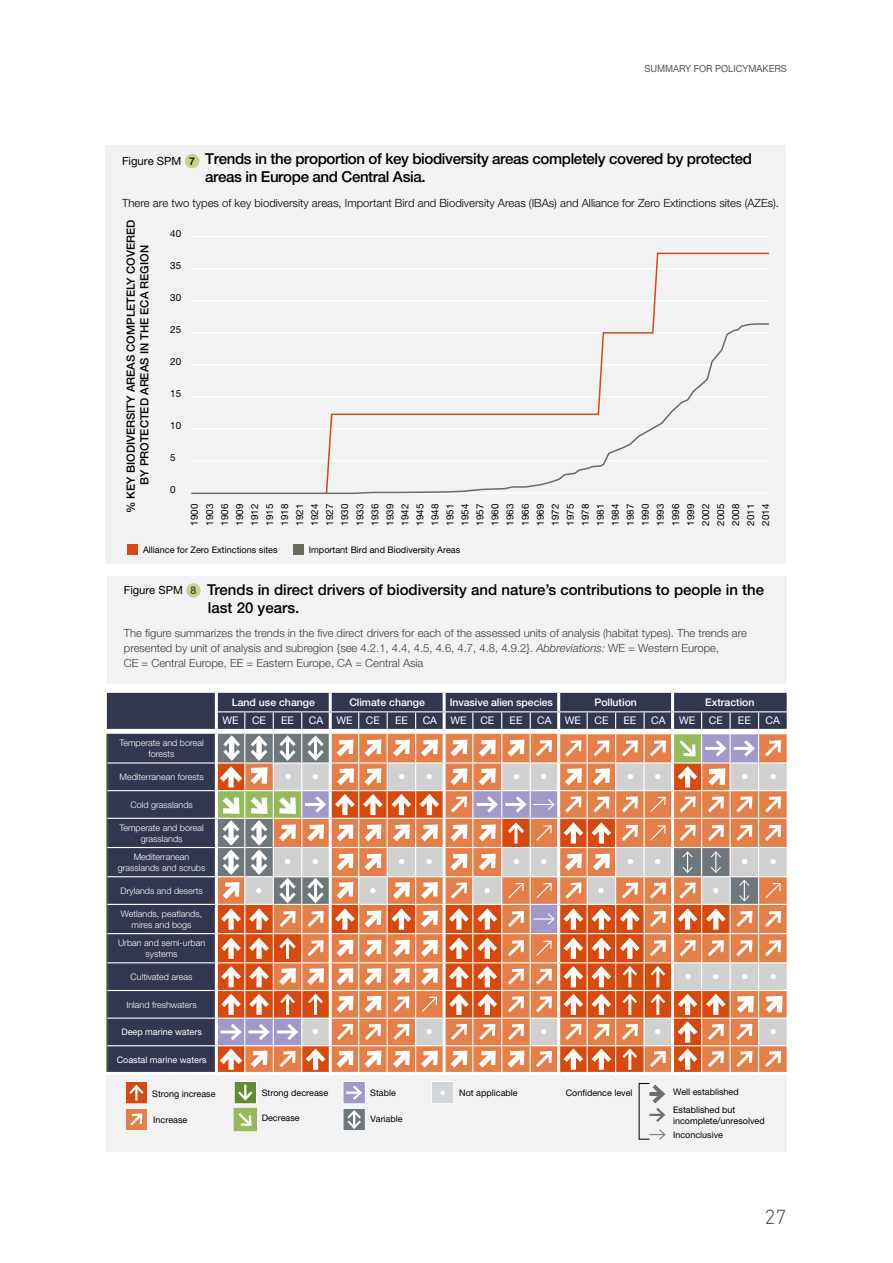
<style>
.page{position:relative;width:893px;height:1263px;background:#fff}
.page>*{position:absolute;margin:0;border:0;box-sizing:border-box;transform-origin:0 0}
.t1{font:300 21px "DIN Next LT Pro";color:#575756}
.t2{font:500 15.15px/18.1px "Helvetica Neue LT Pro";letter-spacing:-.025em;color:#000}
.t3{font:500 15px/18px "Helvetica Neue LT Pro";color:#000}
.t4{font:700 15px "Helvetica Neue LT Std";color:#fff}
.t5{font:300 11.25px/15px "Helvetica Neue LT Std";color:#3c3c3b}
.t6{font:300 11.25px "Helvetica Neue LT Pro";color:#000}
.t7{font:500 11.25px/13.6px "Helvetica Neue LT Pro";color:#000;text-align:center}
.t8{font:500 10.5px "Helvetica Neue LT Pro";color:#fff}
.t9{font:10.5px "Helvetica Neue LT Pro";color:#fff}
.t10{font:9.75px/15px "Helvetica Neue LT Pro";color:#000;text-align:justify}
.t11{font:9.75px "Helvetica Neue LT Std";color:#575756;scale:.95 1}
.t12{font:300 9px/10.8px "Helvetica Neue LT Std";color:#fff;text-align:center}
.t13{font:9px/17.2px "Helvetica Neue LT Pro";color:#000}
.t14{font:9px "Helvetica Neue LT Std";color:#fff}
.s1{font-weight:400;font-size:11.25px}
.s2{font-size:10.5px}
.s3{font-size:10.5px;color:#3c3c3b}
.s4{font-style:italic}
</style>
<div class="page">
<div style="left:106px;top:145px;width:680px;height:418px;background:#f2f2f2"></div>
<hr style="left:191px;top:300px;width:578px;height:1px;background:#fff">
<hr style="left:191px;top:268px;width:578px;height:1px;background:#fff">
<hr style="left:191px;top:236px;width:578px;height:1px;background:#fff">
<div style="left:127px;top:544px;width:11px;height:11px;background:#d7490c"></div>
<div style="left:293px;top:544px;width:11px;height:11px;background:#676c5f"></div>
<svg style="left:652px;top:252px;width:117px;height:70px"></svg>
<svg style="left:191px;top:322px;width:578px;height:173px"></svg>
<div style="left:185px;top:154px;width:14px;height:14px;background:#c0d786;border-radius:50%"></div>
<div style="left:106px;top:1075px;width:681px;height:77px;background:#f2f2f2"></div>
<div style="left:107px;top:576px;width:680px;height:108px;background:#f2f2f2"></div>
<div style="left:186px;top:583px;width:15px;height:15px;background:#c0d786;border-radius:50%"></div>
<svg style="left:106px;top:693px;width:681px;height:380px;background:#b88b7b"></svg>
<svg style="left:648px;top:1084px;width:18px;height:56px"></svg>
<div style="left:343px;top:1108px;width:23px;height:23px;background:#6e777c;border:1px solid #fff"></div>
<svg style="left:345px;top:1108px;width:18px;height:22px"></svg>
<div style="left:125px;top:1081px;width:23px;height:23px;background:#d7490c;border:1px solid #fff"></div>
<hr style="left:135px;top:1086px;width:3px;height:14px;background:#fff">
<svg style="left:129px;top:1084px;width:15px;height:12px"></svg>
<div style="left:125px;top:1108px;width:23px;height:23px;background:#e47f49;border:1px solid #fff"></div>
<svg style="left:130px;top:1113px;width:13px;height:13px"></svg>
<div style="left:234px;top:1108px;width:23px;height:23px;background:#95ba5b"></div>
<svg style="left:238px;top:1113px;width:14px;height:13px"></svg>
<div style="left:234px;top:1081px;width:23px;height:23px;background:#628b34;border:1px solid #fff"></div>
<svg style="left:238px;top:1085px;width:15px;height:16px"></svg>
<div style="left:343px;top:1081px;width:23px;height:23px;background:#a298ca;border:1px solid #fff"></div>
<hr style="left:346px;top:1091px;width:14px;height:3px;background:#fff">
<svg style="left:350px;top:1085px;width:12px;height:15px"></svg>
<div style="left:431px;top:1081px;width:23px;height:23px;background:#d1d6da;border:1px solid #fff"></div>
<svg style="left:440px;top:1090px;width:5px;height:5px"></svg>
<p class="t11" style="left:644px;top:63px;width:151px">SUMMARY FOR POLICYMAKERS</p>
<h2 class="t2" style="left:205px;top:149px;width:548px;text-indent:-83px"><span class="s1">Figure SPM</span> <span class="s2">7</span> Trends in the proportion of key biodiversity areas completely covered by protected areas in Europe and Central Asia.</h2>
<p class="t6" style="left:122px;top:196px;width:658px">There are two types of key biodiversity areas, Important Bird and Biodiversity Areas (IBAs) and Alliance for Zero Extinctions sites (AZEs).</p>
<p class="t7" style="left:124px;top:513px;width:294px;rotate:-90deg">% KEY BIODIVERSITY AREAS COMPLETELY COVERED<br>BY PROTECTED AREAS IN THE ECA REGION</p>
<p class="t10" style="left:170px;top:225px;width:12px">40</p>
<p class="t10" style="left:170px;top:258px;width:12px">35</p>
<p class="t10" style="left:170px;top:290px;width:12px">30</p>
<p class="t10" style="left:170px;top:322px;width:12px">25</p>
<p class="t10" style="left:170px;top:354px;width:12px">20</p>
<p class="t10" style="left:170px;top:386px;width:12px">15</p>
<p class="t10" style="left:170px;top:418px;width:12px">10</p>
<p class="t10" style="left:170px;top:450px;width:7px">5</p>
<p class="t10" style="left:170px;top:482px;width:7px">0</p>
<p class="t10" style="left:187px;top:526px;width:23px;rotate:-90deg">1900<br>1903<br>1906<br>1909<br>1912<br>1915<br>1918<br>1921<br>1924<br>1927<br>1930<br>1933<br>1936<br>1939<br>1942<br>1945<br>1948<br>1951<br>1954<br>1957<br>1960<br>1963<br>1966<br>1969<br>1972<br>1975<br>1978<br>1981<br>1984<br>1987<br>1990<br>1993<br>1996<br>1999<br>2002<br>2005<br>2008<br>2011<br>2014</p>
<p class="t13" style="left:143px;top:540px;width:136px">Alliance for Zero Extinctions sites</p>
<p class="t13" style="left:309px;top:540px;width:153px">Important Bird and Biodiversity Areas</p>
<h3 class="t3" style="left:208px;top:581px;width:558px;text-indent:-84px"><span class="s1">Figure SPM</span> <span class="s3">8</span> Trends in direct drivers of biodiversity and nature’s contributions to people in the last 20 years.</h3>
<p class="t5" style="left:124px;top:625px;width:625px">The figure summarizes the trends in the five direct drivers for each of the assessed units of analysis (habitat types). The trends are presented by unit of analysis and subregion {see 4.2.1, 4.4, 4.5, 4.6, 4.7, 4.8, 4.9.2}. <span class="s4">Abbreviations:</span> WE = Western Europe,<br>CE = Central Europe, EE = Eastern Europe, CA = Central Asia</p>
<p class="t8" style="left:232px;top:696px;width:85px">Land use change</p>
<p class="t8" style="left:349px;top:696px;width:77px">Climate change</p>
<p class="t8" style="left:450px;top:696px;width:105px">Invasive alien species</p>
<p class="t8" style="left:594px;top:696px;width:44px">Pollution</p>
<p class="t8" style="left:705px;top:696px;width:51px">Extraction</p>
<p class="t9" style="left:223px;top:714px;width:18px">WE</p>
<p class="t9" style="left:252px;top:714px;width:15px">CE</p>
<p class="t9" style="left:281px;top:714px;width:14px">EE</p>
<p class="t9" style="left:309px;top:714px;width:16px">CA</p>
<p class="t9" style="left:336px;top:714px;width:18px">WE</p>
<p class="t9" style="left:366px;top:714px;width:15px">CE</p>
<p class="t9" style="left:395px;top:714px;width:14px">EE</p>
<p class="t9" style="left:423px;top:714px;width:16px">CA</p>
<p class="t9" style="left:450px;top:714px;width:18px">WE</p>
<p class="t9" style="left:480px;top:714px;width:15px">CE</p>
<p class="t9" style="left:510px;top:714px;width:14px">EE</p>
<p class="t9" style="left:537px;top:714px;width:16px">CA</p>
<p class="t9" style="left:565px;top:714px;width:18px">WE</p>
<p class="t9" style="left:594px;top:714px;width:15px">CE</p>
<p class="t9" style="left:623px;top:714px;width:14px">EE</p>
<p class="t9" style="left:651px;top:714px;width:16px">CA</p>
<p class="t9" style="left:679px;top:714px;width:18px">WE</p>
<p class="t9" style="left:709px;top:714px;width:15px">CE</p>
<p class="t9" style="left:738px;top:714px;width:14px">EE</p>
<p class="t9" style="left:766px;top:714px;width:16px">CA</p>
<p class="t12" style="left:119px;top:737px;width:86px">Temperate and boreal forests</p>
<p class="t12" style="left:120px;top:771px;width:86px">Mediterranean forests</p>
<h3 class="t4" style="left:284px;top:767px;width:36px">• •</h3>
<h3 class="t4" style="left:398px;top:767px;width:36px">• •</h3>
<h3 class="t4" style="left:513px;top:767px;width:36px">• •</h3>
<h3 class="t4" style="left:627px;top:767px;width:36px">• •</h3>
<h3 class="t4" style="left:741px;top:767px;width:37px">• •</h3>
<p class="t12" style="left:130px;top:799px;width:64px">Cold grasslands</p>
<p class="t12" style="left:119px;top:822px;width:86px">Temperate and boreal grasslands</p>
<p class="t12" style="left:118px;top:851px;width:89px">Mediterranean grasslands and scrubs</p>
<h3 class="t4" style="left:284px;top:853px;width:37px">• •</h3>
<h3 class="t4" style="left:398px;top:853px;width:36px">• •</h3>
<h3 class="t4" style="left:513px;top:853px;width:36px">• •</h3>
<h3 class="t4" style="left:627px;top:853px;width:36px">• •</h3>
<h3 class="t4" style="left:741px;top:853px;width:37px">• •</h3>
<p class="t12" style="left:121px;top:885px;width:84px">Drylands and deserts</p>
<h3 class="t4" style="left:255px;top:881px;width:9px">•</h3>
<h3 class="t4" style="left:369px;top:881px;width:9px">•</h3>
<h3 class="t4" style="left:484px;top:881px;width:9px">•</h3>
<h3 class="t4" style="left:598px;top:881px;width:9px">•</h3>
<h3 class="t4" style="left:712px;top:881px;width:9px">•</h3>
<p class="t12" style="left:121px;top:908px;width:83px">Wetlands, peatlands, mires and bogs</p>
<p class="t12" style="left:118px;top:937px;width:89px">Urban and semi-urban systems</p>
<p class="t12" style="left:131px;top:971px;width:64px">Cultivated areas</p>
<h3 class="t4" style="left:684px;top:967px;width:37px">• •</h3>
<h3 class="t4" style="left:741px;top:967px;width:37px">• •</h3>
<p class="t12" style="left:126px;top:999px;width:72px">Inland freshwaters</p>
<p class="t14" style="left:121px;top:1026px;width:82px">Deep marine waters</p>
<h3 class="t4" style="left:312px;top:1023px;width:9px">•</h3>
<h3 class="t4" style="left:426px;top:1023px;width:9px">•</h3>
<h3 class="t4" style="left:540px;top:1023px;width:9px">•</h3>
<h3 class="t4" style="left:654px;top:1023px;width:9px">•</h3>
<h3 class="t4" style="left:769px;top:1023px;width:9px">•</h3>
<p class="t14" style="left:117px;top:1054px;width:91px">Coastal marine waters</p>
<p class="t13" style="left:673px;top:1083px;width:67px">Well established<br>Established but</p>
<p class="t13" style="left:673px;top:1113px;width:93px;line-height:14.4px">incomplete/unresolved<br>Inconclusive</p>
<p class="t13" style="left:370px;top:1084px;width:27px">Stable</p>
<p class="t13" style="left:370px;top:1110px;width:34px">Variable</p>
<p class="t13" style="left:262px;top:1084px;width:68px">Strong decrease</p>
<p class="t13" style="left:262px;top:1109px;width:39px">Decrease</p>
<p class="t13" style="left:152px;top:1085px;width:65px">Strong increase</p>
<p class="t13" style="left:459px;top:1084px;width:60px">Not applicable</p>
<p class="t13" style="left:566px;top:1084px;width:68px">Confidence level</p>
<p class="t13" style="left:153px;top:1111px;width:36px">Increase</p>
<h1 class="t1" style="left:764px;top:1205px;width:24px">27</h1>
</div>
